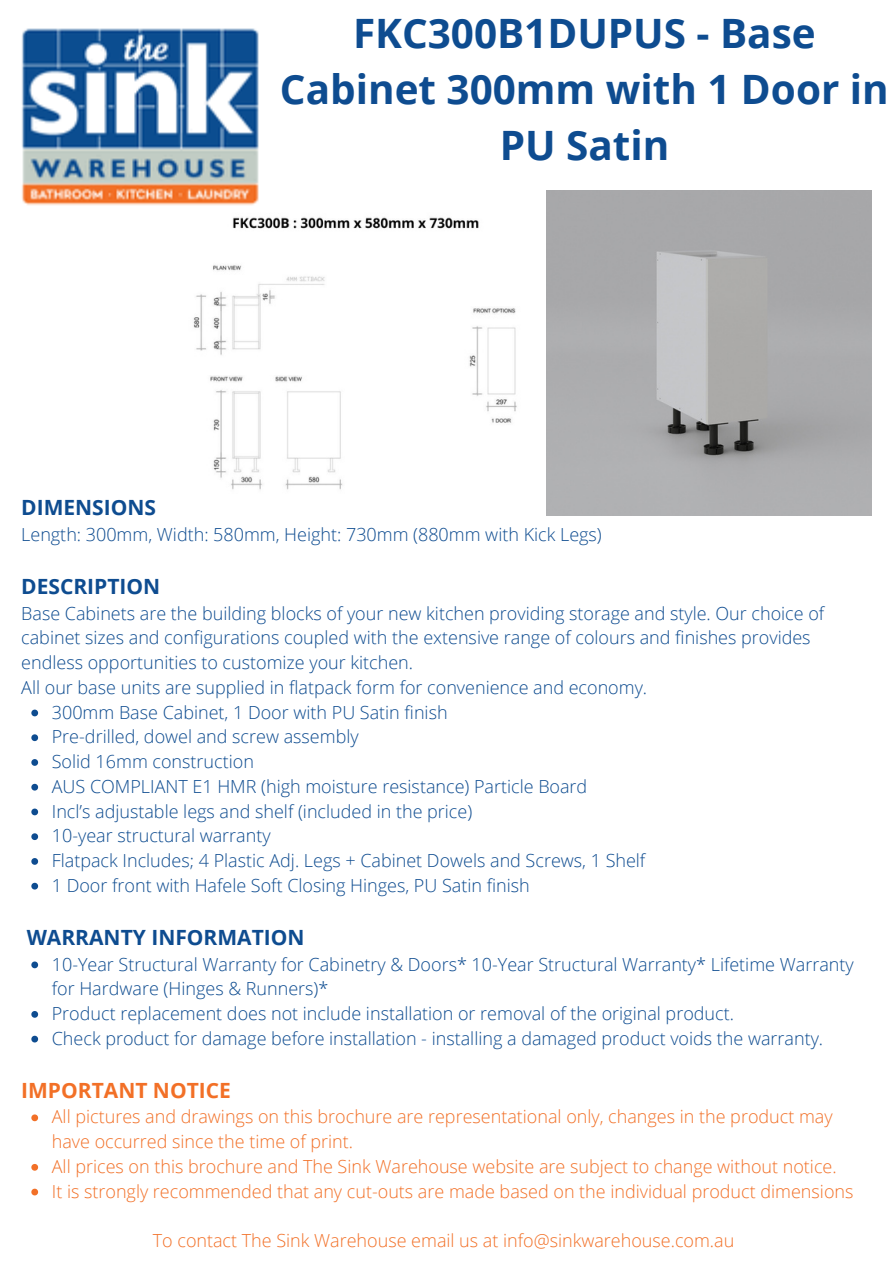
<style>
.page{position:relative;width:893px;height:1264px;background:#fff}
.page>*{position:absolute;margin:0;border:0;box-sizing:border-box;transform-origin:0 0}
.t1{font:700 40.5px/56.2px "Open Sans";color:#0e4c90;text-align:center}
.t2{font:700 21px "Open Sans";color:#0e4c90}
.t3{font:700 21px "Open Sans";color:#f27027}
.t4{font:300 18px/24.8px "Open Sans";color:#0e4c90}
.t5{font:300 18px/24.8px "Open Sans";color:#f27027}
</style>
<div class="page">
<img style="left:22px;top:28px;width:237px;height:178px">
<svg style="left:31px;top:709px;width:7px;height:7px"></svg>
<svg style="left:31px;top:734px;width:7px;height:7px"></svg>
<svg style="left:31px;top:759px;width:7px;height:6px"></svg>
<svg style="left:31px;top:783px;width:7px;height:7px"></svg>
<svg style="left:31px;top:808px;width:7px;height:7px"></svg>
<svg style="left:31px;top:833px;width:7px;height:7px"></svg>
<svg style="left:31px;top:858px;width:7px;height:6px"></svg>
<svg style="left:31px;top:882px;width:7px;height:7px"></svg>
<svg style="left:31px;top:961px;width:7px;height:7px"></svg>
<svg style="left:31px;top:1011px;width:7px;height:6px"></svg>
<svg style="left:31px;top:1035px;width:7px;height:7px"></svg>
<svg style="left:31px;top:1114px;width:7px;height:7px"></svg>
<svg style="left:31px;top:1164px;width:7px;height:6px"></svg>
<svg style="left:31px;top:1188px;width:7px;height:7px"></svg>
<img style="left:546px;top:190px;width:325px;height:325px">
<img style="left:193px;top:217px;width:324px;height:273px">
<h1 class="t1" style="left:280px;top:4px;width:610px">FKC300B1DUPUS - Base<br>Cabinet 300mm with 1 Door in<br>PU Satin</h1>
<p class="t2" style="left:21px;top:492px;width:136px">DIMENSIONS</p>
<p class="t4" style="left:21px;top:521px;width:582px">Length: 300mm, Width: 580mm, Height: 730mm (880mm with Kick Legs)</p>
<p class="t2" style="left:21px;top:571px;width:140px">DESCRIPTION</p>
<p class="t4" style="left:21px;top:600px;width:804px">Base Cabinets are the building blocks of your new kitchen providing storage and style. Our choice of cabinet sizes and configurations coupled with the extensive range of colours and finishes provides endless opportunities to customize your kitchen.<br>All our base units are supplied in flatpack form for convenience and economy.</p>
<p class="t4" style="left:52px;top:699px;width:595px">300mm Base Cabinet, 1 Door with PU Satin finish<br>Pre-drilled, dowel and screw assembly<br>Solid 16mm construction<br>AUS COMPLIANT E1 HMR (high moisture resistance) Particle Board<br>Incl’s adjustable legs and shelf (included in the price)<br>10-year structural warranty<br>Flatpack Includes; 4 Plastic Adj. Legs + Cabinet Dowels and Screws, 1 Shelf 1 Door front with Hafele Soft Closing Hinges, PU Satin finish</p>
<p class="t2" style="left:27px;top:922px;width:279px">WARRANTY INFORMATION</p>
<p class="t4" style="left:52px;top:951px;width:803px">10-Year Structural Warranty for Cabinetry &amp; Doors* 10-Year Structural Warranty* Lifetime Warranty for Hardware (Hinges &amp; Runners)*<br>Product replacement does not include installation or removal of the original product.<br>Check product for damage before installation - installing a damaged product voids the warranty.</p>
<p class="t3" style="left:21px;top:1075px;width:211px">IMPORTANT NOTICE</p>
<p class="t5" style="left:52px;top:1104px;width:803px">All pictures and drawings on this brochure are representational only, changes in the product may have occurred since the time of print.<br>All prices on this brochure and The Sink Warehouse website are subject to change without notice.<br>It is strongly recommended that any cut-outs are made based on the individual product dimensions</p>
<p class="t5" style="left:153px;top:1227px;width:583px">To contact The Sink Warehouse email us at info@sinkwarehouse.com.au</p>
</div>
